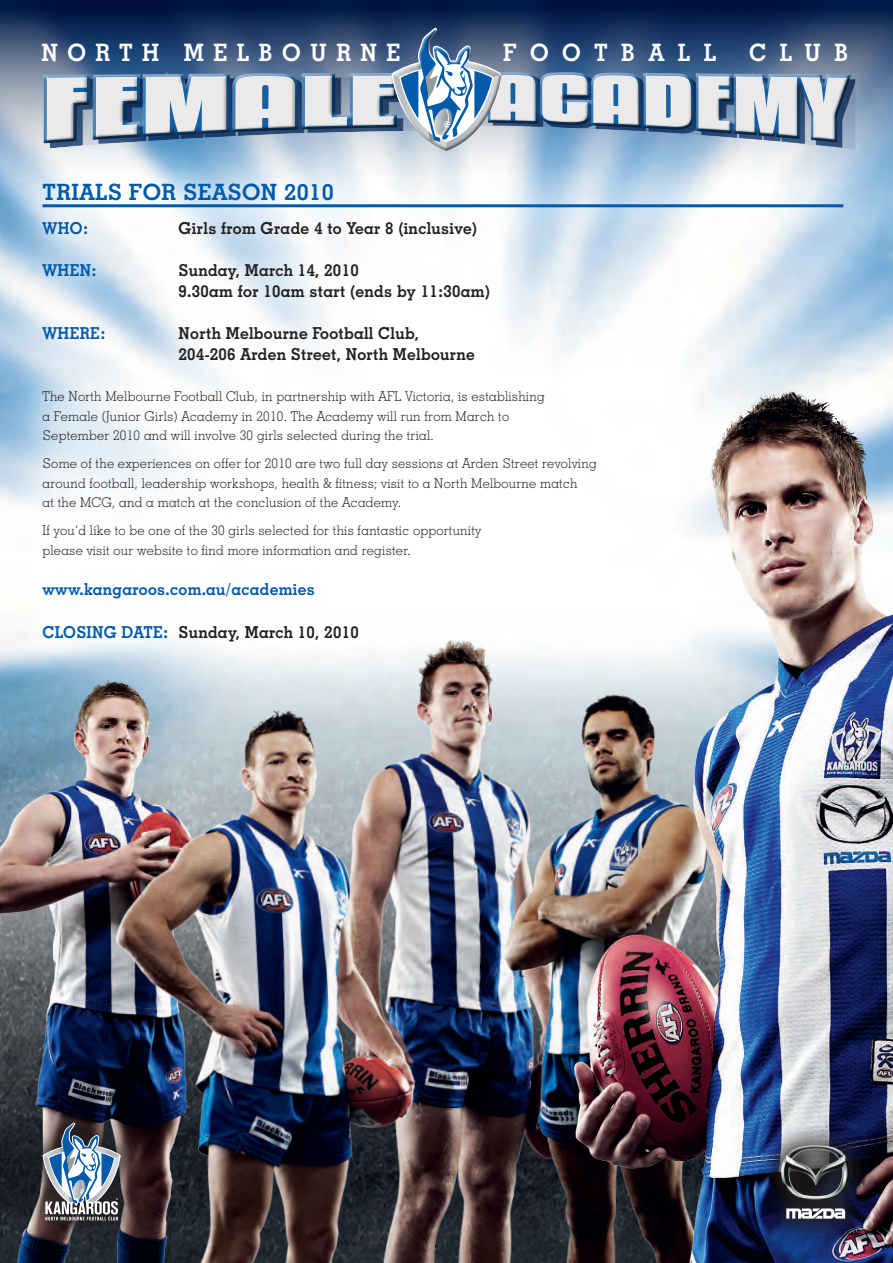
<style>
.page{position:relative;width:893px;height:1263px;background:#fff}
.page>*{position:absolute;margin:0;border:0;box-sizing:border-box;transform-origin:0 0}
.t1{font:700 24px "Geometric Slab 703 BT";letter-spacing:.41em;color:#fff;scale:.95 1}
.t2{font:700 22.5px "Geometric Slab 703 BT";letter-spacing:.02em;color:#015aaa}
.t3{font:700 16.5px/21px "Geometric Slab 703 BT";letter-spacing:.02em;color:#231f20;scale:.95 1}
.t4{font:700 16.5px "Geometric Slab 703 BT";letter-spacing:.02em;color:#015aaa;scale:.95 1}
.t5{font:300 13.5px/19.5px "Geometric Slab 703 BT";letter-spacing:.02em;color:#231f20;scale:.95 1}
.s1{color:#015aaa}
</style>
<div class="page">
<svg style="left:0;top:0;width:893px;height:219px;background:#253b64"></svg>
<div style="left:0;top:133px;width:882px;height:548px;background:#fff;opacity:.75"></div>
<hr style="left:43px;top:204px;width:800px;height:3px;background:#015aaa">
<svg style="left:37px;top:28px;width:819px;height:123px;background:#7d92ab"></svg>
<div style="left:391px;top:27px;width:111px;height:85px;background:#fff;opacity:.75"></div>
<div style="left:395px;top:27px;width:107px;height:124px;background:#231f20;opacity:.75"></div>
<img style="left:0;top:658px;width:257px;height:605px">
<img style="left:286px;top:619px;width:229px;height:644px">
<img style="left:476px;top:663px;width:39px;height:600px">
<img style="left:99px;top:683px;width:363px;height:580px">
<img style="left:515px;top:335px;width:378px;height:928px">
<svg style="left:17px;top:1097px;width:122px;height:143px;background:#302d35"></svg>
<svg style="left:43px;top:1122px;width:78px;height:98px"></svg>
<img style="left:756px;top:1120px;width:114px;height:119px">
<img style="left:781px;top:1145px;width:69px;height:56px">
<svg style="left:786px;top:1208px;width:59px;height:11px"></svg>
<h1 class="t1" style="left:41px;top:38px;width:380px">Nort h Melbourne</h1>
<h1 class="t1" style="left:503px;top:38px;width:104px">Footb</h1>
<h1 class="t1" style="left:649px;top:38px;width:72px">all</h1>
<h1 class="t1" style="left:749px;top:38px;width:104px">Club</h1>
<h2 class="t2" style="left:43px;top:178px;width:293px">Trials for season 2010</h2>
<p class="t4" style="left:43px;top:218px;width:50px">Who:</p>
<p class="t3" style="left:179px;top:217px;width:316px">Girls from Grade 4 to Year 8 (inclusive)</p>
<p class="t4" style="left:43px;top:260px;width:59px">When:</p>
<p class="t3" style="left:179px;top:260px;width:329px">Sunday, March 14, 2010<br>9.30am for 10am start (ends by 11:30am)</p>
<p class="t4" style="left:43px;top:323px;width:68px">Where:</p>
<p class="t3" style="left:179px;top:323px;width:313px">North Melbourne Football Club,<br>204-206 Arden Street, North Melbourne</p>
<p class="t5" style="left:43px;top:386px;width:530px">The North Melbourne Football Club, in partnership with AFL Victoria, is establishing a Female (Junior Girls) Academy in 2010. The Academy will run from March to<br>September 2010 and will involve 30 girls selected during the trial.</p>
<p class="t5" style="left:43px;top:453px;width:585px">Some of the experiences on offer for 2010 are two full day sessions at Arden Street revolving around football, leadership workshops, health &amp; fitness; visit to a North Melbourne match<br>at the MCG, and a match at the conclusion of the Academy.</p>
<p class="t5" style="left:43px;top:520px;width:463px">If you’d like to be one of the 30 girls selected for this fantastic opportunity please visit our website to find more information and register.</p>
<p class="t4" style="left:43px;top:579px;width:288px">www.kangaroos.com.au/academies</p>
<p class="t3" style="left:43px;top:621px;width:334px"><span class="s1">closing date:</span> Sunday, March 10, 2010</p>
</div>
